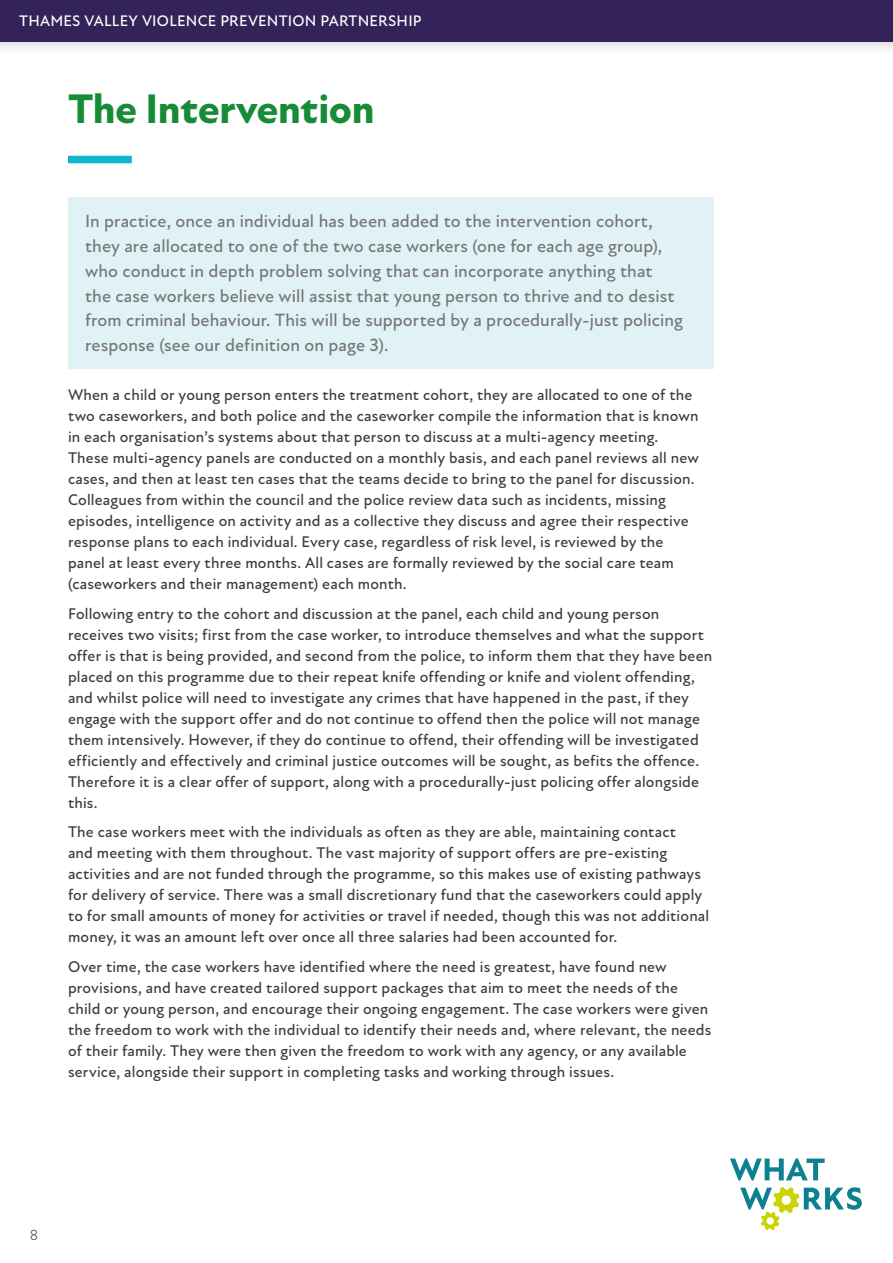
<style>
.page{position:relative;width:893px;height:1263px;background:#fff}
.page>*{position:absolute;margin:0;border:0;box-sizing:border-box;transform-origin:0 0}
.t1{font:800 42px "New Atten";letter-spacing:-.01em;color:#188b37}
.Intro{font:500 18px/24.8px "New Atten";letter-spacing:.005em;color:#767675}
.Body_text{font:500 15.75px/21px "New Atten";letter-spacing:.01em;color:#3c3c3b}
.t2{font:500 15.6px "New Atten";letter-spacing:.015em;color:#fff}
.t3{font:15px "New Atten";color:#6b6b6a}
</style>
<div class="page">
<div style="left:68px;top:197px;width:645px;height:171px;background:#e1f2f6"></div>
<div style="left:68px;top:156px;width:64px;height:7px;background:#0fb6cc"></div>
<div style="left:0;top:0;width:893px;height:58px;background:#000;opacity:.2"></div>
<div style="left:0;top:0;width:893px;height:41px;background:#332358"></div>
<svg style="left:730px;top:1158px;width:95px;height:22px"></svg>
<svg style="left:740px;top:1187px;width:122px;height:43px"></svg>
<p class="t2" style="left:19px;top:12px;width:404px">THAMES VALLEY VIOLENCE PREVENTION PARTNERSHIP</p>
<h1 class="t1" style="left:68px;top:84px;width:308px">The Intervention</h1>
<p class="Intro" style="left:85px;top:209px;width:599px">In practice, once an individual has been added to the intervention cohort, they are allocated to one of the two case workers (one for each age group), who conduct in depth problem solving that can incorporate anything that the case workers believe will assist that young person to thrive and to desist from criminal behaviour. This will be supported by a procedurally-just policing response (see our definition on page 3).</p>
<p class="Body_text" style="left:68px;top:385px;width:632px">When a child or young person enters the treatment cohort, they are allocated to one of the two caseworkers, and both police and the caseworker compile the information that is known in each organisation’s systems about that person to discuss at a multi-agency meeting.<br>These multi-agency panels are conducted on a monthly basis, and each panel reviews all new cases, and then at least ten cases that the teams decide to bring to the panel for discussion.<br>Colleagues from within the council and the police review data such as incidents, missing episodes, intelligence on activity and as a collective they discuss and agree their respective response plans to each individual. Every case, regardless of risk level, is reviewed by the panel at least every three months. All cases are formally reviewed by the social care team (caseworkers and their management) each month.</p>
<p class="Body_text" style="left:68px;top:603px;width:646px">Following entry to the cohort and discussion at the panel, each child and young person receives two visits; first from the case worker, to introduce themselves and what the support offer is that is being provided, and second from the police, to inform them that they have been placed on this programme due to their repeat knife offending or knife and violent offending, and whilst police will need to investigate any crimes that have happened in the past, if they engage with the support offer and do not continue to offend then the police will not manage them intensively. However, if they do continue to offend, their offending will be investigated efficiently and effectively and criminal justice outcomes will be sought, as befits the offence.<br>Therefore it is a clear offer of support, along with a procedurally-just policing offer alongside this.</p>
<p class="Body_text" style="left:68px;top:822px;width:643px">The case workers meet with the individuals as often as they are able, maintaining contact<br>and meeting with them throughout. The vast majority of support offers are pre-existing activities and are not funded through the programme, so this makes use of existing pathways for delivery of service. There was a small discretionary fund that the caseworkers could apply to for small amounts of money for activities or travel if needed, though this was not additional money, it was an amount left over once all three salaries had been accounted for.</p>
<p class="Body_text" style="left:68px;top:956px;width:645px">Over time, the case workers have identified where the need is greatest, have found new provisions, and have created tailored support packages that aim to meet the needs of the child or young person, and encourage their ongoing engagement. The case workers were given the freedom to work with the individual to identify their needs and, where relevant, the needs of their family. They were then given the freedom to work with any agency, or any available service, alongside their support in completing tasks and working through issues.</p>
<p class="t3" style="left:30px;top:1226px;width:10px">8</p>
</div>
